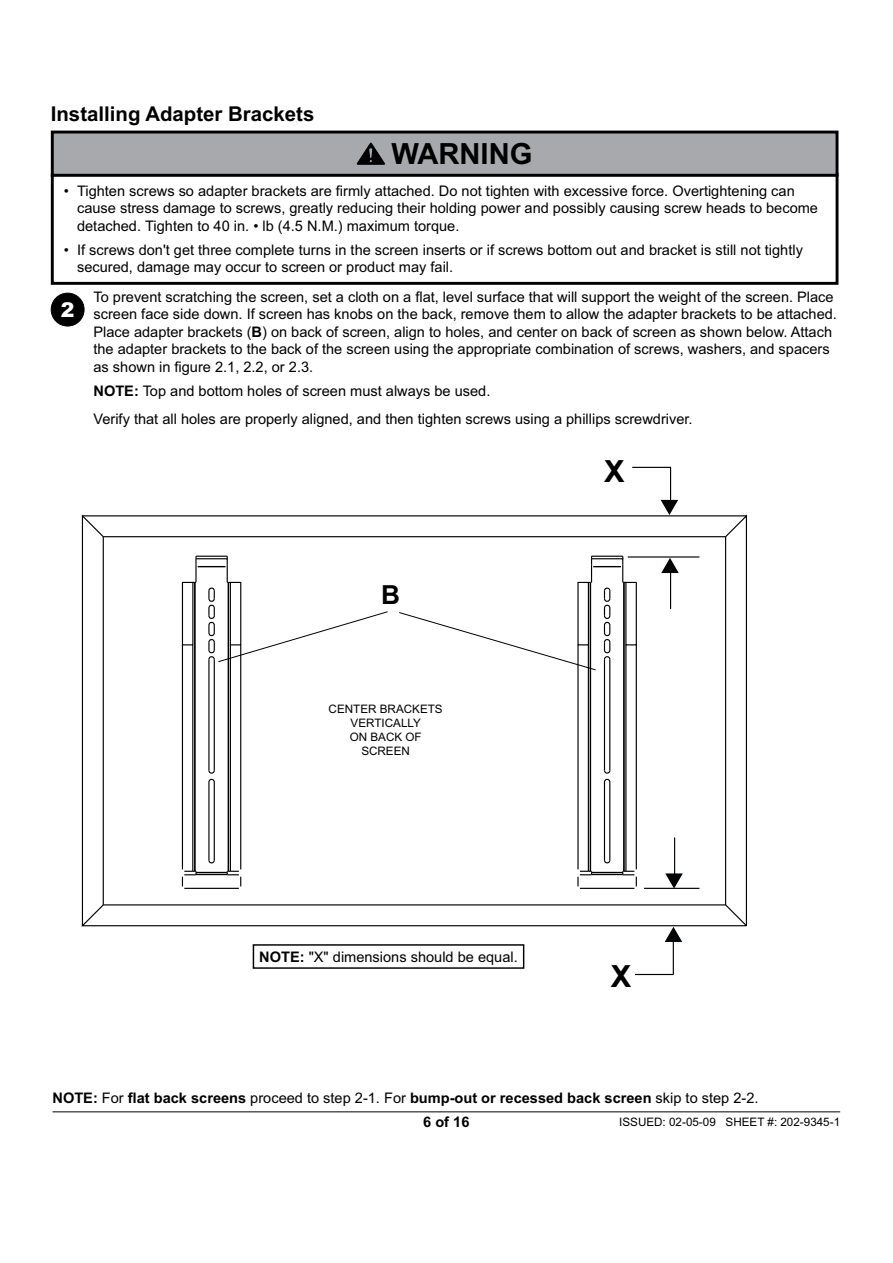
<style>
.page{position:relative;width:893px;height:1263px;background:#fff}
.page>*{position:absolute;margin:0;border:0;box-sizing:border-box;transform-origin:0 0}
.t1{font:700 29.1px "Arial";color:#000}
.t2{font:700 26.25px "Arial";color:#000}
.t3{font:700 20.4px "Arial";color:#000}
.t4{font:900 20.4px "Arial";color:#fff}
.t5{font:14.55px/17.5px "Arial";color:#000}
.t6{font:700 14.55px "Arial";color:#000}
.t7{font:11.7px/14px "Arial";color:#000;text-align:center}
.s1{font-weight:700}
.s2{font-weight:400}
</style>
<div class="page">
<hr style="left:53px;top:1111px;width:787px;height:1px;background:#000">
<div style="left:51px;top:173px;width:787px;height:112px;border:3px solid #000"></div>
<div style="left:52px;top:132px;width:785px;height:43px;background:#a7a9ac"></div>
<div style="left:51px;top:131px;width:787px;height:46px;border:3px solid #000"></div>
<svg style="left:356px;top:142px;width:29px;height:23px"></svg>
<hr style="left:670px;top:467px;width:1px;height:40px;background:#000">
<hr style="left:632px;top:467px;width:39px;height:1px;background:#000">
<hr style="left:673px;top:935px;width:1px;height:40px;background:#000">
<hr style="left:635px;top:974px;width:39px;height:1px;background:#000">
<div style="left:253px;top:944px;width:271px;height:25px;border:1px solid #000"></div>
<svg style="left:81px;top:500px;width:666px;height:442px"></svg>
<div style="left:51px;top:293px;width:33px;height:33px;background:#000;border-radius:50%"></div>
<div style="left:51px;top:293px;width:33px;height:33px;border:1px solid #000;border-radius:50%"></div>
<h3 class="t3" style="left:51px;top:107px;width:265px">Installing Adapter Brackets</h3>
<h1 class="t1" style="left:391px;top:143px;width:142px">WARNING</h1>
<p class="t5" style="left:77px;top:183px;width:742px;text-indent:-13px">• Tighten screws so adapter brackets are firmly attached. Do not tighten with excessive force. Overtightening can cause stress damage to screws, greatly reducing their holding power and possibly causing screw heads to become detached. Tighten to 40 in. • lb (4.5 N.M.) maximum torque.</p>
<p class="t5" style="left:77px;top:242px;width:727px;text-indent:-13px">• If screws don't get three complete turns in the screen inserts or if screws bottom out and bracket is still not tightly secured, damage may occur to screen or product may fail.</p>
<h3 class="t4" style="left:61px;top:302px;width:15px">2</h3>
<p class="t5" style="left:93px;top:289px;width:745px">To prevent scratching the screen, set a cloth on a flat, level surface that will support the weight of the screen. Place screen face side down. If screen has knobs on the back, remove them to allow the adapter brackets to be attached.<br>Place adapter brackets (<span class="s1">B</span>) on back of screen, align to holes, and center on back of screen as shown below. Attach the adapter brackets to the back of the screen using the appropriate combination of screws, washers, and spacers as shown in figure 2.1, 2.2, or 2.3.</p>
<p class="t5" style="left:93px;top:378px;width:601px;line-height:28px"><span class="s1">NOTE:</span> Top and bottom holes of screen must always be used.<br>Verify that all holes are properly aligned, and then tighten screws using a phillips screwdriver.</p>
<h2 class="t2" style="left:381px;top:586px;width:20px">B</h2>
<p class="t7" style="left:329px;top:703px;width:116px">CENTER BRACKETS<br>VERTICALLY<br>ON BACK OF<br>SCREEN</p>
<p class="t5" style="left:259px;top:949px;width:260px"><span class="s1">NOTE:</span> "X" dimensions should be equal.</p>
<p class="t6" style="left:53px;top:1092px;width:707px">NOTE: <span class="s2">For</span> flat back screens <span class="s2">proceed to step 2-1. For</span> bump-out or recessed back screen <span class="s2">skip to step 2-2.</span></p>
<p class="t6" style="left:423px;top:1117px;width:48px">6 of 16</p>
<p class="t7" style="left:619px;top:1116px;width:222px">ISSUED: 02-05-09 SHEET #: 202-9345-1</p>
</div>
